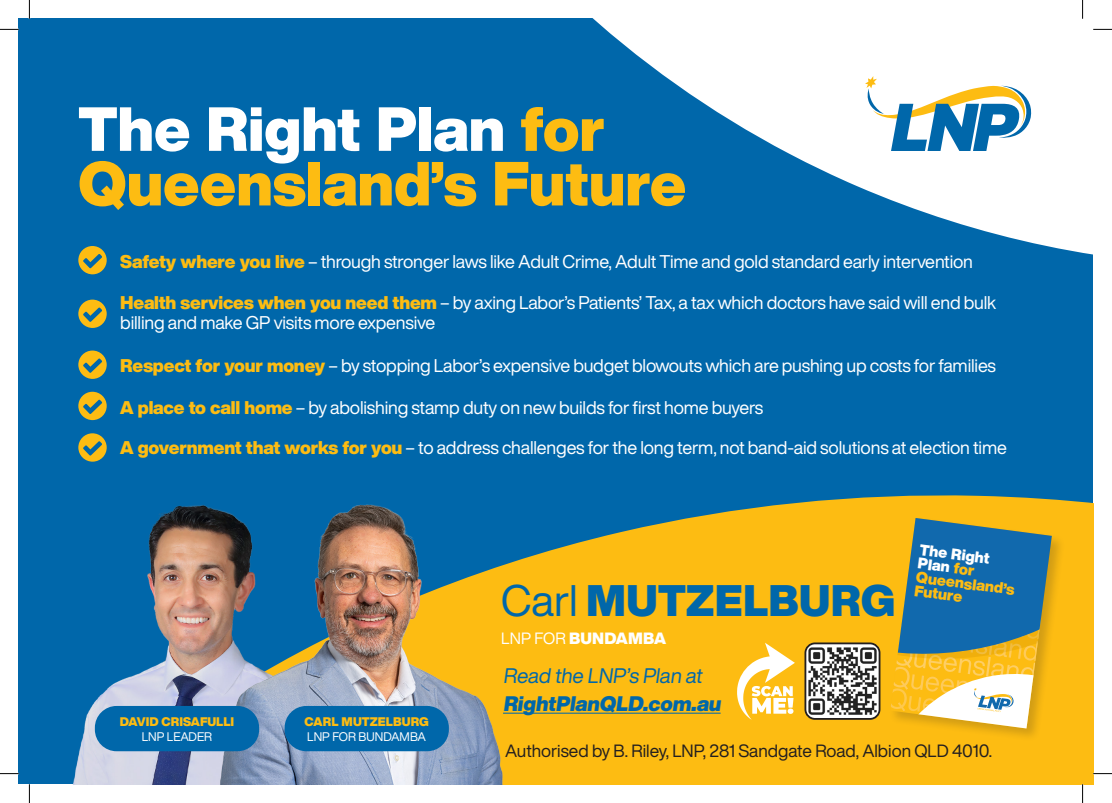
<style>
.page{position:relative;width:1112px;height:803px;background:#fff}
.page>*{position:absolute;margin:0;border:0;box-sizing:border-box;transform-origin:0 0}
.t1{font:900 61.12px/54.6px "Helvetica Now Display";color:#fdbc12}
.t2{font:900 43.38px "Helvetica Now Display";letter-spacing:.01em;color:#0067aa}
.t3{font:900 20.75px/27.6px "Helvetica Now Display";color:#0067aa}
.t4{font:18.12px/20.5px "Helvetica Now Display";letter-spacing:-.01em;color:#fff}
.t5{font:17.5px "Helvetica Now Display";color:#231f20}
.t6{font:900 16.12px "Helvetica Now Display";letter-spacing:.01em;color:#fff}
.t7{font:900 15.25px/13.8px "Helvetica Now Display";color:#fdbc12}
.t8{font:900 12.25px "Helvetica Now Display";color:#fdbc12}
.t9{font:12.25px "Helvetica Now Display";color:#fff}
.s1{color:#fff}
.s2{font-weight:900;color:#fdbc12}
.s3{font-weight:400}
</style>
<div class="page">
<div style="left:19px;top:19px;width:1073px;height:765px;background:#0067aa"></div>
<svg style="left:568px;top:495px;width:524px;height:289px;background:#ebb61c"></svg>
<img style="left:73px;top:670px;width:72px;height:114px">
<img style="left:145px;top:504px;width:423px;height:280px">
<svg style="left:593px;top:19px;width:499px;height:236px;fill:#fff"></svg>
<svg style="left:864px;top:76px;width:167px;height:75px"></svg>
<div style="left:888px;top:516px;width:176px;height:226px;background:#231f20;opacity:.2"></div>
<svg style="left:890px;top:518px;width:161px;height:210px;background:#84987d"></svg>
<img style="left:806px;top:644px;width:72px;height:74px">
<div style="left:804px;top:642px;width:76px;height:78px;border:2px solid #231f20;border-radius:10px"></div>
<svg style="left:736px;top:643px;width:58px;height:77px;background:#fdd66f"></svg>
<hr style="left:503px;top:713px;width:217px;height:1px;background:#0067aa">
<div style="left:95px;top:706px;width:164px;height:45px;background:#0067aa;border-radius:22px"></div>
<div style="left:284px;top:706px;width:165px;height:45px;background:#0067aa;border-radius:22px"></div>
<svg style="left:78px;top:246px;width:29px;height:28px"></svg>
<svg style="left:78px;top:299px;width:29px;height:29px"></svg>
<svg style="left:78px;top:350px;width:29px;height:29px"></svg>
<svg style="left:78px;top:392px;width:29px;height:28px"></svg>
<svg style="left:78px;top:433px;width:29px;height:29px"></svg>
<svg style="left:0;top:29px;width:19px;height:1px"></svg>
<svg style="left:1093px;top:29px;width:18px;height:1px"></svg>
<svg style="left:0;top:773px;width:19px;height:1px"></svg>
<svg style="left:1092px;top:773px;width:19px;height:1px"></svg>
<svg style="left:29px;top:0;width:1px;height:19px"></svg>
<svg style="left:29px;top:784px;width:1px;height:19px"></svg>
<svg style="left:1082px;top:0;width:1px;height:19px"></svg>
<svg style="left:1081px;top:784px;width:2px;height:19px"></svg>
<p class="t1" style="left:78px;top:102px;width:609px"><span class="s1">The Right Plan</span> for<br>Queensland’s Future</p>
<p class="t4" style="left:120px;top:251px;width:854px"><span class="s2">Safety where you live</span> – through stronger laws like Adult Crime, Adult Time and gold standard early intervention</p>
<p class="t4" style="left:120px;top:292px;width:877px"><span class="s2">Health services when you need them</span> – by axing Labor’s Patients’ Tax, a tax which doctors have said will end bulk billing and make GP visits more expensive</p>
<p class="t4" style="left:120px;top:355px;width:877px"><span class="s2">Respect for your money</span> – by stopping Labor’s expensive budget blowouts which are pushing up costs for families</p>
<p class="t4" style="left:120px;top:397px;width:644px"><span class="s2">A place to call home</span> – by abolishing stamp duty on new builds for first home buyers</p>
<p class="t4" style="left:120px;top:437px;width:888px"><span class="s2">A government that works for you</span> – to address challenges for the long term, not band-aid solutions at election time</p>
<p class="t8" style="left:120px;top:713px;width:116px">DAVID CRISAFULLI</p>
<p class="t9" style="left:142px;top:728px;width:72px">LNP LEADER</p>
<p class="t8" style="left:304px;top:713px;width:126px">CARL MUTZELBURG</p>
<p class="t9" style="left:307px;top:728px;width:120px">LNP FOR BUNDAMBA</p>
<p class="t2" style="left:501px;top:571px;width:396px"><span class="s3">Carl</span> MUTZELBURG</p>
<p class="t6" style="left:501px;top:627px;width:166px"><span class="s3">LNP FOR</span> BUNDAMBA</p>
<p class="t3" style="left:503px;top:662px;width:223px"><span class="s3">Read the LNP’s Plan at<br></span>RightPlanQLD.com.au</p>
<p class="t7" style="left:920px;top:543px;width:101px;rotate:7deg"><span class="s1">The Right<br>Plan</span> for<br>Queensland’s<br>Future</p>
<p class="t5" style="left:505px;top:739px;width:488px">Authorised by B. Riley, LNP, 281 Sandgate Road, Albion QLD 4010.</p>
</div>
